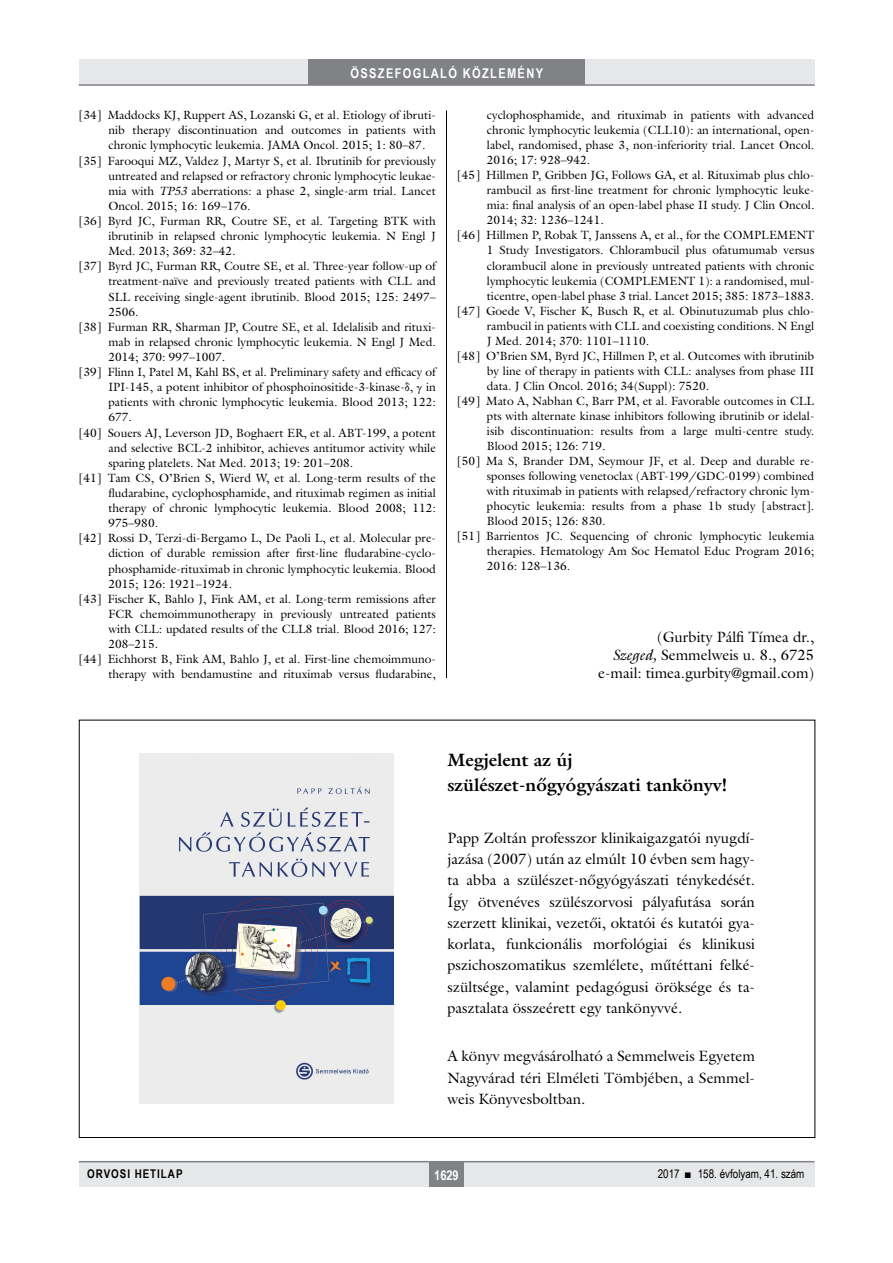
<style>
.page{position:relative;width:893px;height:1263px;background:#fff}
.page>*{position:absolute;margin:0;border:0;box-sizing:border-box;transform-origin:0 0}
.roviditesek_cim{font:700 18px/24.9px "Galliard Reg";color:#000}
.roviditesek_cim-2{font:15px/21.3px "Galliard Reg";color:#000;text-align:justify}
.irodalom_szerzo{font:15px "Galliard Reg";color:#000}
.t1{font:700 13.5px "Arial Narrow";letter-spacing:.1em;color:#fff}
.t2{font:12px/15.1px "Galliard Reg";color:#000;text-align:justify}
.t3{font:12px "Arial Narrow";color:#000}
.t4{font:700 12px "Arial Narrow";letter-spacing:.08em;color:#000}
.s1{font-style:italic}
.s2{font-family:"Garamond Premr Pro"}
</style>
<div class="page">
<div style="left:79px;top:1161px;width:735px;height:25px;background:#e6e7e8"></div>
<div style="left:429px;top:1161px;width:34px;height:25px;background:#808285"></div>
<hr style="left:79px;top:1161px;width:735px;height:1px;background:#808285">
<div style="left:79px;top:60px;width:735px;height:25px;background:#e6e7e8"></div>
<div style="left:308px;top:60px;width:277px;height:25px;background:#808285"></div>
<hr style="left:79px;top:84px;width:736px;height:2px;background:#808285">
<hr style="left:446px;top:111px;width:1px;height:1026px;background:#000">
<img style="left:140px;top:753px;width:254px;height:351px">
<p class="t1" style="left:350px;top:63px;width:194px">ÖSSZEFOGLALÓ KÖZLEMÉNY</p>
<p class="t2" style="left:108px;top:107px;width:329px;text-indent:-30px">[34] Maddocks KJ, Ruppert AS, Lozanski G, et al. Etiology of ibruti&shy;nib therapy discontinuation and outcomes in patients with chronic lymphocytic leukemia. JAMA Oncol. 2015; 1: 80–87.</p>
<p class="t2" style="left:108px;top:153px;width:329px;text-indent:-30px">[35] Farooqui MZ, Valdez J, Martyr S, et al. Ibrutinib for previously untreated and relapsed or refractory chronic lymphocytic leukae&shy;mia with <span class="s1">TP53</span> aberrations: a phase 2, single-arm trial. Lancet Oncol. 2015; 16: 169–176.</p>
<p class="t2" style="left:108px;top:213px;width:329px;text-indent:-30px">[36] Byrd JC, Furman RR, Coutre SE, et al. Targeting BTK with ibrutinib in relapsed chronic lymphocytic leukemia. N Engl J Med. 2013; 369: 32–42.</p>
<p class="t2" style="left:108px;top:258px;width:329px;text-indent:-30px">[37] Byrd JC, Furman RR, Coutre SE, et al. Three-year follow-up of treatment-naïve and previously treated patients with CLL and SLL receiving single-agent ibrutinib. Blood 2015; 125: 2497– 2506.</p>
<p class="t2" style="left:108px;top:319px;width:329px;text-indent:-30px">[38] Furman RR, Sharman JP, Coutre SE, et al. Idelalisib and rituxi&shy;mab in relapsed chronic lymphocytic leukemia. N Engl J Med.<br>2014; 370: 997–1007.</p>
<p class="t2" style="left:108px;top:364px;width:329px;text-indent:-30px">[39] Flinn I, Patel M, Kahl BS, et al. Preliminary safety and efficacy of IPI-145, a potent inhibitor of phosphoinositide-3-kinase-<span class="s2">δ</span>, <span class="s2">γ</span> in patients with chronic lymphocytic leukemia. Blood 2013; 122:<br>677.</p>
<p class="t2" style="left:108px;top:425px;width:329px;text-indent:-30px">[40] Souers AJ, Leverson JD, Boghaert ER, et al. ABT-199, a potent and selective BCL-2 inhibitor, achieves antitumor activity while sparing platelets. Nat Med. 2013; 19: 201–208.</p>
<p class="t2" style="left:108px;top:470px;width:329px;text-indent:-30px">[41] Tam CS, O’Brien S, Wierd W, et al. Long-term results of the fludarabine, cyclophosphamide, and rituximab regimen as initial therapy of chronic lymphocytic leukemia. Blood 2008; 112:<br>975–980.</p>
<p class="t2" style="left:108px;top:530px;width:329px;text-indent:-30px">[42] Rossi D, Terzi-di-Bergamo L, De Paoli L, et al. Molecular pre&shy;diction of durable remission after first-line fludarabine-cyclo&shy;phosphamide-rituximab in chronic lymphocytic leukemia. Blood 2015; 126: 1921–1924.</p>
<p class="t2" style="left:108px;top:591px;width:329px;text-indent:-30px">[43] Fischer K, Bahlo J, Fink AM, et al. Long-term remissions after FCR chemoimmunotherapy in previously untreated patients with CLL: updated results of the CLL8 trial. Blood 2016; 127:<br>208–215.</p>
<p class="t2" style="left:79px;top:651px;width:359px;text-align:right">[44] Eichhorst B, Fink AM, Bahlo J, et al. First-line chemoimmuno&shy;therapy with bendamustine and rituximab versus fludarabine,</p>
<p class="t2" style="left:487px;top:107px;width:329px">cyclophosphamide, and rituximab in patients with advanced chronic lymphocytic leukemia (CLL10): an international, open&shy;label, randomised, phase 3, non-inferiority trial. Lancet Oncol.<br>2016; 17: 928–942.</p>
<p class="t2" style="left:487px;top:168px;width:329px;text-indent:-30px">[45] Hillmen P, Gribben JG, Follows GA, et al. Rituximab plus chlo&shy;rambucil as first-line treatment for chronic lymphocytic leuke&shy;mia: final analysis of an open-label phase II study. J Clin Oncol.<br>2014; 32: 1236–1241.</p>
<p class="t2" style="left:487px;top:228px;width:329px;text-indent:-30px">[46] Hillmen P, Robak T, Janssens A, et al., for the COMPLEMENT 1 Study Investigators. Chlorambucil plus ofatumumab versus clorambucil alone in previously untreated patients with chronic lymphocytic leukemia (COMPLEMENT 1): a randomised, mul&shy;ticentre, open-label phase 3 trial. Lancet 2015; 385: 1873–1883.</p>
<p class="t2" style="left:487px;top:303px;width:329px;text-indent:-30px">[47] Goede V, Fischer K, Busch R, et al. Obinutuzumab plus chlo&shy;rambucil in patients with CLL and coexisting conditions. N Engl J Med. 2014; 370: 1101–1110.</p>
<p class="t2" style="left:487px;top:348px;width:329px;text-indent:-30px">[48] O’Brien SM, Byrd JC, Hillmen P, et al. Outcomes with ibrutinib by line of therapy in patients with CLL: analyses from phase III data. J Clin Oncol. 2016; 34(Suppl): 7520.</p>
<p class="t2" style="left:487px;top:393px;width:329px;text-indent:-30px">[49] Mato A, Nabhan C, Barr PM, et al. Favorable outcomes in CLL pts with alternate kinase inhibitors following ibrutinib or idelal&shy;isib discontinuation: results from a large multi-centre study.<br>Blood 2015; 126: 719.</p>
<p class="t2" style="left:487px;top:453px;width:329px;text-indent:-30px">[50] Ma S, Brander DM, Seymour JF, et al. Deep and durable re&shy;sponses following venetoclax (ABT-199/GDC-0199) combined with rituximab in patients with relapsed/refractory chronic lym&shy;phocytic leukemia: results from a phase 1b study [abstract].<br>Blood 2015; 126: 830.</p>
<p class="t2" style="left:487px;top:528px;width:329px;text-indent:-30px">[51] Barrientos JC. Sequencing of chronic lymphocytic leukemia therapies. Hematology Am Soc Hematol Educ Program 2016; 2016: 128–136.</p>
<p class="irodalom_szerzo" style="left:657px;top:628px;width:159px">(Gurbity Pálfi Tímea dr.,</p>
<p class="irodalom_szerzo" style="left:612px;top:646px;width:203px"><span class="s1">Szeged,</span> Semmelweis u. 8., 6725</p>
<p class="irodalom_szerzo" style="left:598px;top:664px;width:217px">e-mail: timea.gurbity@gmail.com)</p>
<p class="roviditesek_cim" style="left:447px;top:747px;width:281px">Megjelent az új szülészet-nőgyógyászati tankönyv!</p>
<p class="roviditesek_cim-2" style="left:447px;top:827px;width:309px">Papp Zoltán professzor klinikaigazgatói nyugdí&shy;jazása (2007) után az elmúlt 10 évben sem hagy&shy;ta abba a szülészet-nőgyógyászati ténykedését.<br>Így ötvenéves szülészorvosi pályafutása során szerzett klinikai, vezetői, oktatói és kutatói gya&shy;korlata, funkcionális morfológiai és klinikusi pszichoszomatikus szemlélete, műtéttani felké&shy;szültsége, valamint pedagógusi öröksége és ta&shy;pasztalata összeérett egy tankönyvvé.</p>
<p class="roviditesek_cim-2" style="left:447px;top:1045px;width:309px">A könyv megvásárolható a Semmelweis Egyetem Nagyvárad téri Elméleti Tömbjében, a Semmel&shy;weis Könyvesboltban.</p>
<p class="t4" style="left:87px;top:1165px;width:97px">ORVOSI HETILAP</p>
<p class="t1" style="left:434px;top:1165px;width:26px">1629</p>
<p class="t3" style="left:658px;top:1165px;width:148px">2017 ■ 158. évfolyam, 41. szám</p>
</div>
